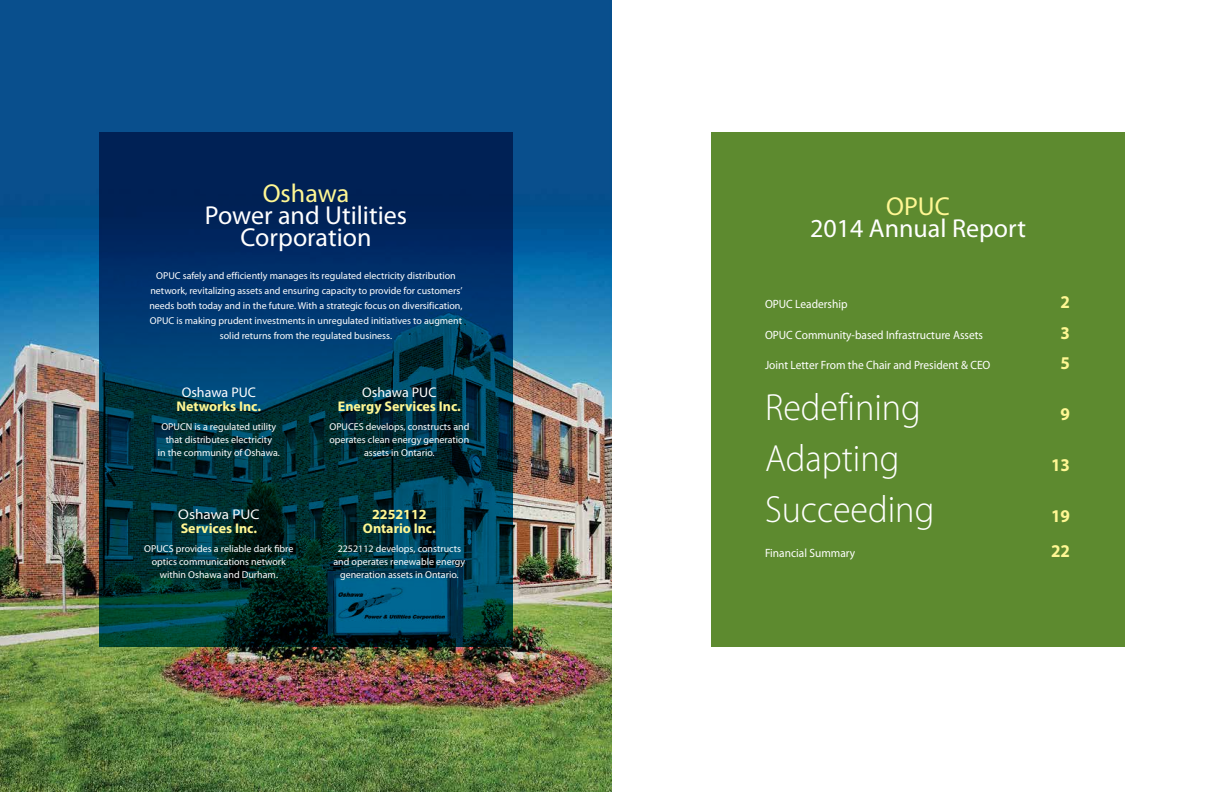
<style>
.page{position:relative;width:1224px;height:792px;background:#fff}
.page>*{position:absolute;margin:0;border:0;box-sizing:border-box;transform-origin:0 0}
.t1{font:300 38px "Myriad Pro";color:#fff;scale:.95 1}
.t2{font:26px/22px "Myriad Pro";color:#fff;text-align:center}
.t3{font:26px "Myriad Pro";color:#fff793}
.t4{font:700 18px "Myriad Pro";color:#fff793;scale:.95 1}
.t5{font:700 14px/14px "Myriad Pro";color:#fff793;text-align:center}
.t6{font:14px "Myriad Pro";color:#fff}
.t7{font:semi-expanded 14px "Myriad Pro";color:#fff}
.t8{font:12px "Myriad Pro";color:#fff;scale:.95 1}
.t9{font:10px/13px "Myriad Pro";color:#fff;text-align:center}
</style>
<div class="page">
<img style="left:0;top:0;width:612px;height:792px">
<div style="left:711px;top:132px;width:414px;height:515px;background:#5d8a2f"></div>
<svg style="left:99px;top:132px;width:414px;height:515px;background:#00314f"></svg>
<h2 class="t3" style="left:263px;top:178px;width:88px">Oshawa</h2>
<h2 class="t2" style="left:205px;top:204px;width:204px">Power and Utilities<br>Corporation</h2>
<p class="t9" style="left:149px;top:268px;width:315px;line-height:15px">OPUC safely and efficiently manages its regulated electricity distribution network, revitalizing assets and ensuring capacity to provide for customers’ needs both today and in the future. With a strategic focus on diversification, OPUC is making prudent investments in unregulated initiatives to augment solid returns from the regulated business.</p>
<h3 class="t6" style="left:182px;top:384px;width:76px">Oshawa PUC</h3>
<h3 class="t5" style="left:177px;top:399px;width:86px">Networks Inc.</h3>
<p class="t9" style="left:158px;top:420px;width:124px">OPUCN is a regulated utility that distributes electricity<br>in the community of Oshawa.</p>
<h3 class="t7" style="left:178px;top:507px;width:83px">Oshawa PUC</h3>
<h3 class="t5" style="left:181px;top:521px;width:78px">Services Inc.</h3>
<p class="t9" style="left:144px;top:542px;width:151px">OPUCS provides a reliable dark fibre optics communications network within Oshawa and Durham.</p>
<h3 class="t6" style="left:362px;top:384px;width:76px">Oshawa PUC</h3>
<h3 class="t5" style="left:338px;top:399px;width:125px">Energy Services Inc.</h3>
<p class="t9" style="left:329px;top:420px;width:141px">OPUCES develops, constructs and operates clean energy generation assets in Ontario.</p>
<h3 class="t5" style="left:363px;top:507px;width:74px">2252112<br>Ontario Inc.</h3>
<p class="t9" style="left:334px;top:542px;width:133px">2252112 develops, constructs and operates renewable energy generation assets in Ontario.</p>
<h2 class="t3" style="left:886px;top:190px;width:65px">OPUC</h2>
<h2 class="t2" style="left:810px;top:217px;width:217px">2014 Annual Report</h2>
<p class="t8" style="left:765px;top:297px;width:88px">OPUC Leadership</p>
<h3 class="t4" style="left:1061px;top:290px;width:11px">2</h3>
<p class="t8" style="left:765px;top:327px;width:231px">OPUC Community-based Infrastructure Assets</p>
<h3 class="t4" style="left:1061px;top:321px;width:11px">3</h3>
<p class="t8" style="left:765px;top:358px;width:239px">Joint Letter From the Chair and President &amp; CEO</p>
<h3 class="t4" style="left:1061px;top:351px;width:11px">5</h3>
<h1 class="t1" style="left:765px;top:387px;width:166px">Redefining</h1>
<h3 class="t4" style="left:1061px;top:402px;width:11px">9</h3>
<h1 class="t1" style="left:765px;top:438px;width:143px">Adapting</h1>
<h1 class="t1" style="left:765px;top:489px;width:180px">Succeeding</h1>
<h3 class="t4" style="left:1051px;top:453px;width:21px">13</h3>
<h3 class="t4" style="left:1051px;top:504px;width:21px">19</h3>
<p class="t8" style="left:765px;top:546px;width:96px">Financial Summary</p>
<h3 class="t4" style="left:1051px;top:540px;width:21px">22</h3>
</div>
